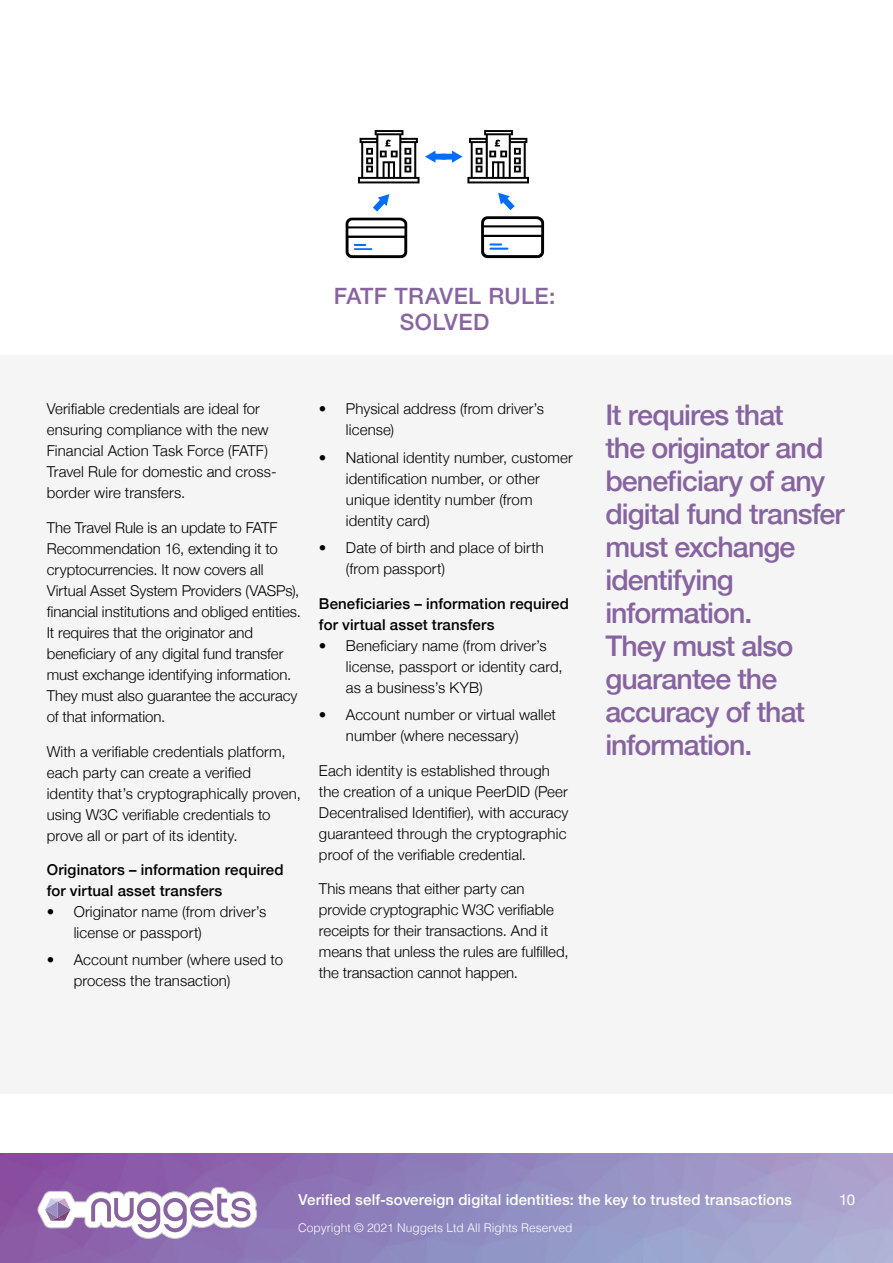
<style>
.page{position:relative;width:893px;height:1263px;background:#fff}
.page>*{position:absolute;margin:0;border:0;box-sizing:border-box;transform-origin:0 0}
.Body1{font:500 28.5px/33px "Helvetica Neue";letter-spacing:-.03em;color:#8764a0}
.Header2{font:500 22.5px/25.5px "Helvetica Neue";letter-spacing:.02em;color:#8764a0;text-align:center}
.Body1-2{font:300 15px/21px "Helvetica Neue";letter-spacing:.005em;color:#000}
.Body1-3{font:500 15px/21px "Helvetica Neue";letter-spacing:.01em;color:#000}
.t1{font:500 15px "Helvetica Neue";letter-spacing:.01em;color:#fff}
.t2{font:15px "Helvetica Neue";color:#fff}
.t3{font:300 12px "Helvetica";color:#fff}
</style>
<div class="page">
<img style="left:0;top:1154px;width:893px;height:109px">
<svg style="left:37px;top:1187px;width:220px;height:52px"></svg>
<div style="left:0;top:355px;width:893px;height:738px;background:#f5f5f5"></div>
<svg style="left:481px;top:216px;width:63px;height:42px"></svg>
<svg style="left:346px;top:218px;width:61px;height:40px"></svg>
<svg style="left:373px;top:194px;width:16px;height:18px"></svg>
<svg style="left:498px;top:193px;width:17px;height:17px"></svg>
<svg style="left:358px;top:130px;width:171px;height:53px"></svg>
<p class="Header2" style="left:334px;top:282px;width:223px">FATF TRAVEL RULE:<br>SOLVED</p>
<p class="Body1-2" style="left:47px;top:397px;width:231px">Verifiable credentials are ideal for ensuring compliance with the new Financial Action Task Force (FATF)<br>Travel Rule for domestic and cross&shy;border wire transfers.</p>
<p class="Body1-2" style="left:47px;top:516px;width:256px">The Travel Rule is an update to FATF Recommendation 16, extending it to cryptocurrencies. It now covers all Virtual Asset System Providers (VASPs), financial institutions and obliged entities.<br>It requires that the originator and beneficiary of any digital fund transfer must exchange identifying information.<br>They must also guarantee the accuracy of that information.</p>
<p class="Body1-2" style="left:47px;top:739px;width:256px">With a verifiable credentials platform, each party can create a verified identity that’s cryptographically proven, using W3C verifiable credentials to prove all or part of its identity.</p>
<p class="Body1-3" style="left:47px;top:858px;width:238px">Originators – information required for virtual asset transfers</p>
<p class="Body1-2" style="left:74px;top:900px;width:194px;text-indent:-27px">• Originator name (from driver’s license or passport)</p>
<p class="Body1-2" style="left:74px;top:948px;width:211px;text-indent:-27px">• Account number (where used to process the transaction)</p>
<p class="Body1-2" style="left:346px;top:397px;width:200px;text-indent:-27px">• Physical address (from driver’s license)</p>
<p class="Body1-2" style="left:346px;top:446px;width:228px;text-indent:-27px">• National identity number, customer identification number, or other unique identity number (from identity card)</p>
<p class="Body1-2" style="left:346px;top:536px;width:199px;text-indent:-27px">• Date of birth and place of birth (from passport)</p>
<p class="Body1-3" style="left:319px;top:592px;width:251px">Beneficiaries – information required for virtual asset transfers</p>
<p class="Body1-2" style="left:346px;top:634px;width:218px;text-indent:-27px">• Beneficiary name (from driver’s license, passport or identity card, as a business’s KYB)</p>
<p class="Body1-2" style="left:346px;top:703px;width:211px;text-indent:-27px">• Account number or virtual wallet number (where necessary)</p>
<p class="Body1-2" style="left:319px;top:759px;width:251px">Each identity is established through the creation of a unique PeerDID (Peer Decentralised Identifier), with accuracy guaranteed through the cryptographic proof of the verifiable credential.</p>
<p class="Body1-2" style="left:319px;top:877px;width:251px">This means that either party can provide cryptographic W3C verifiable receipts for their transactions. And it means that unless the rules are fulfilled, the transaction cannot happen.</p>
<p class="Body1" style="left:605px;top:396px;width:241px">It requires that<br>the originator and beneficiary of any digital fund transfer must exchange identifying information.<br>They must also guarantee the accuracy of that information.</p>
<p class="t1" style="left:298px;top:1187px;width:495px">Verified self-sovereign digital identities: the key to trusted transactions</p>
<p class="t2" style="left:839px;top:1189px;width:18px">10</p>
<p class="t3" style="left:298px;top:1217px;width:276px">Copyright © 2021 Nuggets Ltd All Rights Reserved</p>
</div>
